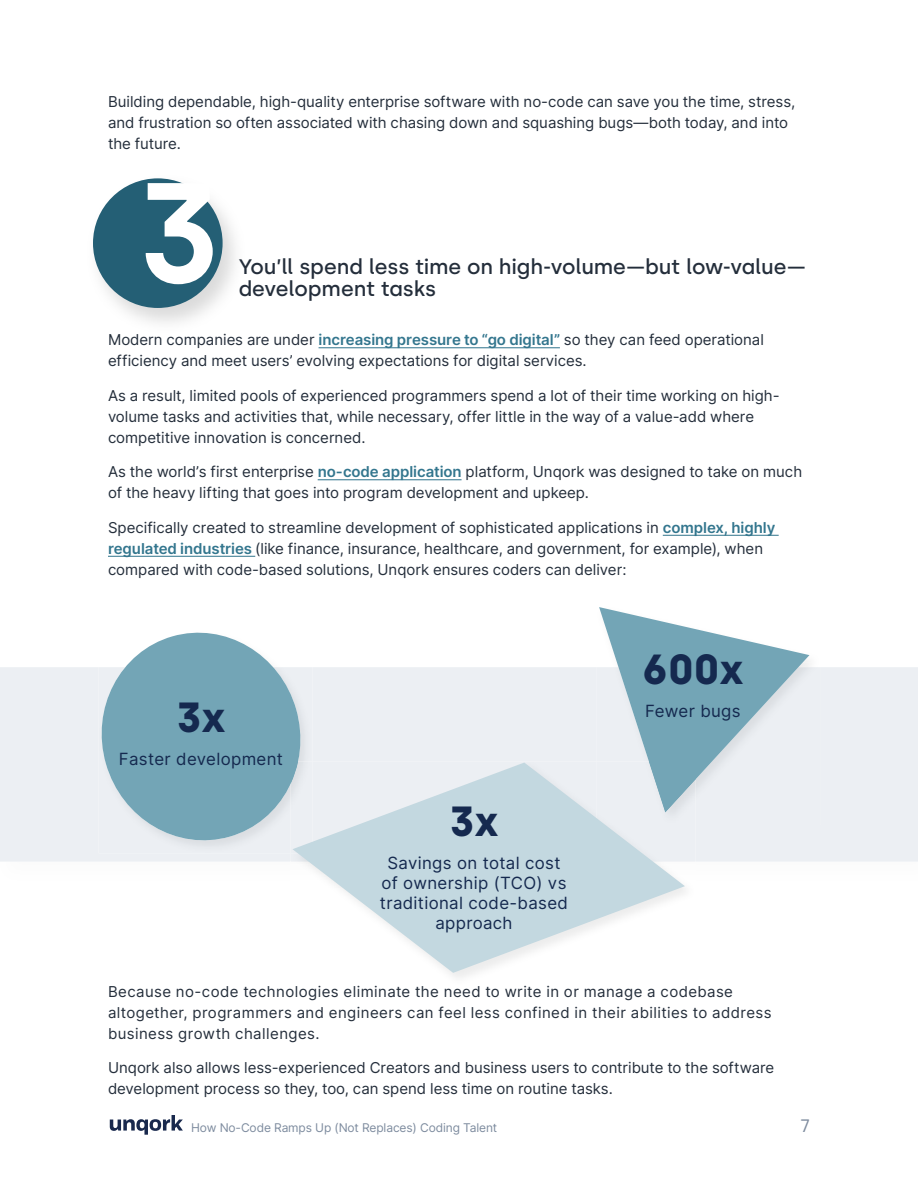
<style>
.page{position:relative;width:918px;height:1188px;background:#fff}
.page>*{position:absolute;margin:0;border:0;box-sizing:border-box;transform-origin:0 0}
.t1{font:600 142.05px "Silka";color:#fff}
.t2{font:700 42px "Silka";color:#15294f}
.t3{font:500 21px "Silka";letter-spacing:-.005em;color:#242e3b}
.t4{font:18px "Silka";color:#7d8b9e}
.t5{font:16.8px/20.2px "Inter";letter-spacing:.02em;color:#15294f;text-align:center}
.t6{font:15px/21px "Inter";color:#242e3b}
.t7{font:15px/21px "Inter";letter-spacing:.03em;color:#242e3b}
.t8{font:12px "Inter";letter-spacing:-.01em;color:#7d8b9e}
.s1{font-weight:600;color:#33768e}
</style>
<div class="page">
<div style="left:0;top:667px;width:918px;height:195px;background:#eceff3"></div>
<div style="left:596px;top:655px;width:225px;height:170px;background:#eceff3"></div>
<svg style="left:599px;top:607px;width:210px;height:205px;background:#b3ccd6"></svg>
<svg style="left:90px;top:632px;width:222px;height:220px;background:#99bdc9"></svg>
<img style="left:291px;top:761px;width:405px;height:216px">
<img style="left:596px;top:761px;width:100px;height:64px">
<img style="left:649px;top:761px;width:47px;height:51px">
<img style="left:291px;top:761px;width:21px;height:92px">
<img style="left:291px;top:761px;width:7px;height:23px">
<svg style="left:293px;top:763px;width:392px;height:210px;fill:#c3d8e0"></svg>
<svg style="left:110px;top:1115px;width:73px;height:20px"></svg>
<img style="left:93px;top:178px;width:142px;height:145px">
<div style="left:93px;top:178px;width:130px;height:130px;background:#245f75;border-radius:50%"></div>
<hr style="left:319px;top:347px;width:241px;height:1px;background:#33768e">
<hr style="left:318px;top:479px;width:144px;height:1px;background:#33768e">
<hr style="left:663px;top:535px;width:116px;height:1px;background:#33768e">
<hr style="left:108px;top:556px;width:147px;height:1px;background:#33768e">
<p class="t6" style="left:108px;top:91px;width:689px">Building dependable, high-quality enterprise software with no-code can save you the time, stress, and frustration so often associated with chasing down and squashing bugs—both today, and into the future.</p>
<h1 class="t1" style="left:136px;top:148px;width:87px">3</h1>
<h3 class="t3" style="left:239px;top:254px;width:569px">You’ll spend less time on high-volume—but low-value—</h3>
<h3 class="t3" style="left:239px;top:277px;width:199px">development tasks</h3>
<p class="t6" style="left:108px;top:329px;width:657px">Modern companies are under <span class="s1">increasing pressure to “go digital”</span> so they can feed operational efficiency and meet users’ evolving expectations for digital services.</p>
<p class="t6" style="left:108px;top:385px;width:673px">As a result, limited pools of experienced programmers spend a lot of their time working on high&shy;volume tasks and activities that, while necessary, offer little in the way of a value-add where competitive innovation is concerned.</p>
<p class="t6" style="left:108px;top:461px;width:696px">As the world’s first enterprise <span class="s1">no-code application</span> platform, Unqork was designed to take on much of the heavy lifting that goes into program development and upkeep.</p>
<p class="t6" style="left:108px;top:517px;width:669px">Specifically created to streamline development of sophisticated applications in <span class="s1">complex, highly regulated industries</span> (like finance, insurance, healthcare, and government, for example), when compared with code-based solutions, Unqork ensures coders can deliver:</p>
<h2 class="t2" style="left:176px;top:693px;width:51px">3x</h2>
<p class="t5" style="left:119px;top:749px;width:166px">Faster development</p>
<h2 class="t2" style="left:449px;top:796px;width:51px">3x</h2>
<p class="t5" style="left:380px;top:852px;width:190px">Savings on total cost of ownership (TCO) vs traditional code-based approach</p>
<h2 class="t2" style="left:642px;top:644px;width:103px">600x</h2>
<p class="t5" style="left:645px;top:700px;width:97px">Fewer bugs</p>
<p class="t7" style="left:108px;top:981px;width:665px">Because no-code technologies eliminate the need to write in or manage a codebase altogether, programmers and engineers can feel less confined in their abilities to address business growth challenges.</p>
<p class="t6" style="left:108px;top:1057px;width:668px">Unqork also allows less-experienced Creators and business users to contribute to the software development process so they, too, can spend less time on routine tasks.</p>
<p class="t8" style="left:191px;top:1119px;width:308px">How No-Code Ramps Up (Not Replaces) Coding Talent</p>
<p class="t4" style="left:800px;top:1115px;width:11px">7</p>
</div>
